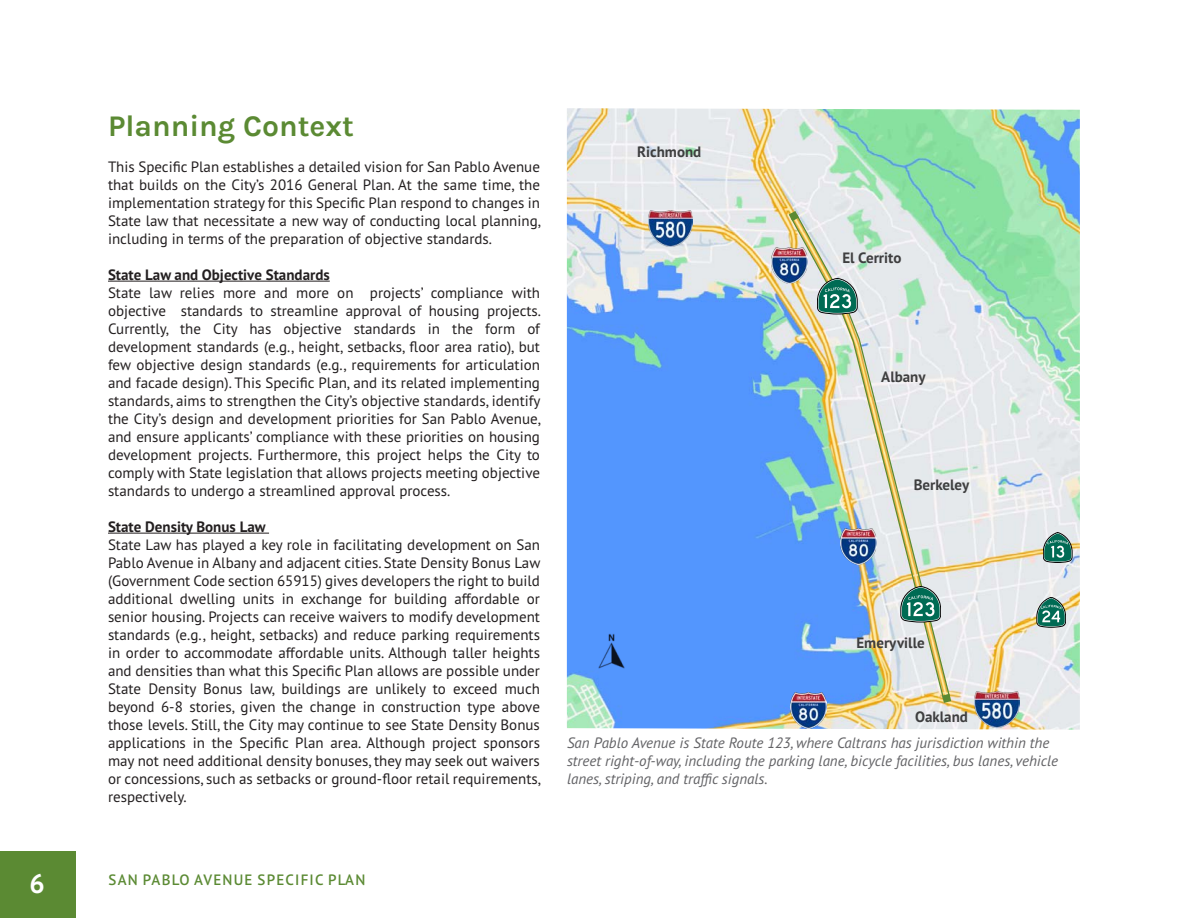
<style>
.page{position:relative;width:1188px;height:918px;background:#fff}
.page>*{position:absolute;margin:0;border:0;box-sizing:border-box;transform-origin:0 0}
.Subheaders{font:30px "Karla";color:#5b8a33}
.t1{font:700 27px "PT Sans Pro";color:#fff}
.Body_text{font:15px/18px "PT Sans Pro";color:#231f20;text-align:justify}
.t2{font:italic 15px/18px "PT Sans Pro";color:#636366}
.Body_text-2{font:700 15px "PT Sans Pro";color:#231f20}
.Body_text-3{font:700 15px "PT Sans Pro";color:#3e3e3f}
.t3{font:600 15px "PT Sans Pro";letter-spacing:.08em;color:#5b8a33}
</style>
<div class="page">
<div style="left:0;top:851px;width:76px;height:67px;background:#5b8a33"></div>
<hr style="left:108px;top:281px;width:222px;height:1px;background:#231f20">
<hr style="left:108px;top:533px;width:161px;height:1px;background:#231f20">
<img style="left:567px;top:108px;width:513px;height:622px">
<svg style="left:789px;top:221px;width:153px;height:480px;background:#7cabdd"></svg>
<img style="left:795px;top:213px;width:156px;height:486px">
<svg style="left:942px;top:694px;width:9px;height:9px"></svg>
<svg style="left:789px;top:211px;width:10px;height:10px"></svg>
<svg style="left:817px;top:278px;width:40px;height:36px"></svg>
<img style="left:648px;top:211px;width:45px;height:35px">
<img style="left:840px;top:528px;width:36px;height:36px">
<svg style="left:901px;top:586px;width:40px;height:36px"></svg>
<img style="left:791px;top:693px;width:36px;height:36px">
<img style="left:975px;top:691px;width:44px;height:36px">
<svg style="left:1043px;top:532px;width:29px;height:31px"></svg>
<svg style="left:1037px;top:597px;width:29px;height:30px"></svg>
<img style="left:772px;top:248px;width:36px;height:36px">
<img style="left:580px;top:620px;width:63px;height:62px">
<h2 class="t1" style="left:29px;top:866px;width:17px">6</h2>
<p class="Subheaders" style="left:108px;top:106px;width:247px">Planning Context</p>
<p class="Body_text" style="left:108px;top:157px;width:435px">This Specific Plan establishes a detailed vision for San Pablo Avenue that builds on the City’s 2016 General Plan. At the same time, the implementation strategy for this Specific Plan respond to changes in State law that necessitate a new way of conducting local planning, including in terms of the preparation of objective standards.</p>
<p class="Body_text-2" style="left:108px;top:264px;width:223px">State Law and Objective Standards</p>
<p class="Body_text" style="left:108px;top:283px;width:435px">State law relies more and more on projects’ compliance with objective standards to streamline approval of housing projects.<br>Currently, the City has objective standards in the form of development standards (e.g., height, setbacks, floor area ratio), but few objective design standards (e.g., requirements for articulation and facade design). This Specific Plan, and its related implementing standards, aims to strengthen the City’s objective standards, identify the City’s design and development priorities for San Pablo Avenue, and ensure applicants’ compliance with these priorities on housing development projects. Furthermore, this project helps the City to comply with State legislation that allows projects meeting objective standards to undergo a streamlined approval process.</p>
<p class="Body_text-2" style="left:108px;top:516px;width:159px">State Density Bonus Law</p>
<p class="Body_text" style="left:108px;top:535px;width:435px">State Law has played a key role in facilitating development on San Pablo Avenue in Albany and adjacent cities. State Density Bonus Law (Government Code section 65915) gives developers the right to build additional dwelling units in exchange for building affordable or senior housing. Projects can receive waivers to modify development standards (e.g., height, setbacks) and reduce parking requirements in order to accommodate affordable units. Although taller heights and densities than what this Specific Plan allows are possible under State Density Bonus law, buildings are unlikely to exceed much beyond 6-8 stories, given the change in construction type above those levels. Still, the City may continue to see State Density Bonus applications in the Specific Plan area. Although project sponsors may not need additional density bonuses, they may seek out waivers or concessions, such as setbacks or ground-floor retail requirements, respectively.</p>
<p class="Body_text-3" style="left:637px;top:142px;width:66px">Richmond</p>
<p class="Body_text-3" style="left:842px;top:248px;width:61px">El Cerrito</p>
<p class="Body_text-3" style="left:881px;top:367px;width:46px">Albany</p>
<p class="Body_text-3" style="left:914px;top:475px;width:57px">Berkeley</p>
<p class="Body_text-3" style="left:856px;top:633px;width:70px">Emeryville</p>
<p class="Body_text-3" style="left:915px;top:707px;width:54px">Oakland</p>
<p class="t2" style="left:567px;top:733px;width:493px">San Pablo Avenue is State Route 123, where Caltrans has jurisdiction within the street right-of-way, including the parking lane, bicycle facilities, bus lanes, vehicle lanes, striping, and traffic signals.</p>
<p class="t3" style="left:109px;top:870px;width:258px">SAN PABLO AVENUE SPECIFIC PLAN</p>
</div>
